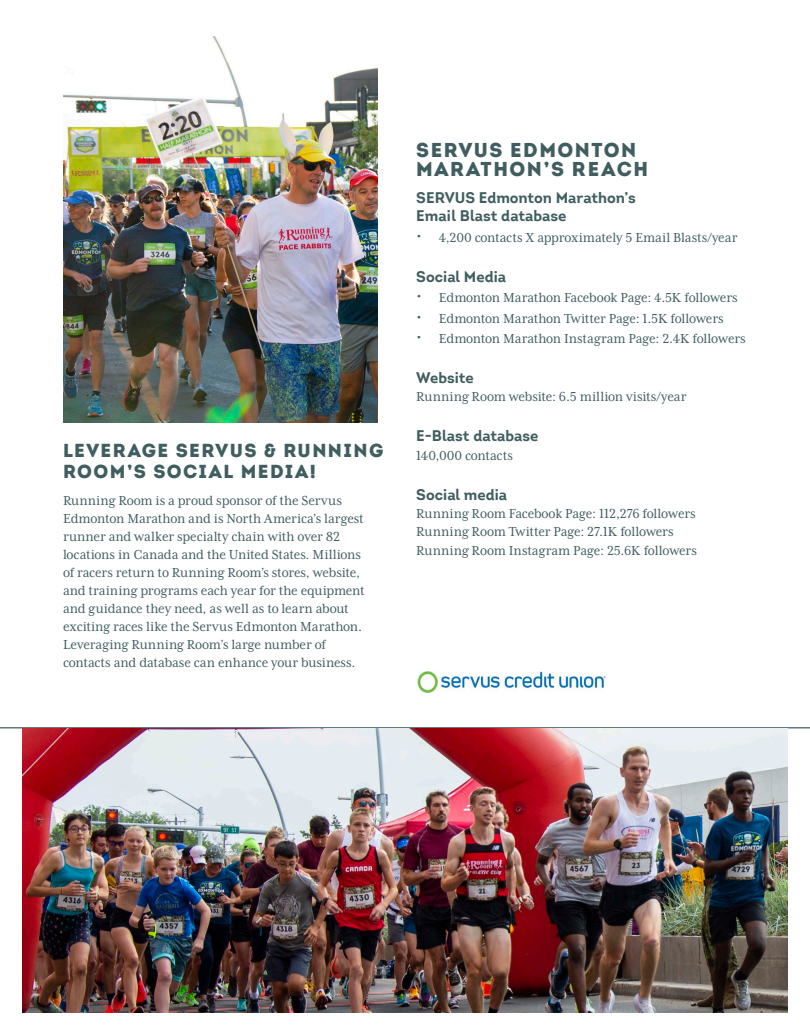
<style>
.page{position:relative;width:810px;height:1035px;background:#fff}
.page>*{position:absolute;margin:0;border:0;box-sizing:border-box;transform-origin:0 0}
.Bulleted_Lists{font:900 20px/18.8px "Intro";letter-spacing:.075em;color:#405d60}
.Heading{font:900 18.75px/21.2px "Intro";letter-spacing:.075em;color:#405d60}
.Bulleted_Lists-2{font:15px/18px "Mrs Eaves XL Serif Nar OT";letter-spacing:-.005em;color:#405d60}
.Sub-Heading{font:15px/18.2px "Mrs Eaves XL Serif Nar OT";letter-spacing:-.005em;color:#405d60}
.Bulleted_Lists-3{font:700 15px/18.8px "Intro";color:#405d60}
.Sub-Heading-2{font:700 15px/18.8px "Intro";color:#405d60}
.s1{font-family:"Intro";font-weight:300;font-size:16.25px}
.s2{font-family:"Intro";font-weight:700}
.s3{font-family:"Mrs Eaves XL Serif Nar OT";font-weight:400}
</style>
<div class="page">
<hr style="left:0;top:727px;width:810px;height:1px;background:#405d60">
<img style="left:22px;top:728px;width:766px;height:284px">
<img style="left:63px;top:36px;width:315px;height:387px">
<img style="left:417px;top:672px;width:189px;height:20px">
<p class="Heading" style="left:63px;top:439px;width:322px">LEVERAGE SERVUS &amp; RUNNING<br>ROOM’S SOCIAL MEDIA!</p>
<p class="Bulleted_Lists-2" style="left:63px;top:492px;width:303px">Running Room is a proud sponsor of the Servus Edmonton Marathon and is North America’s largest runner and walker specialty chain with over 82 locations in Canada and the United States. Millions of racers return to Running Room’s stores, website, and training programs each year for the equipment and guidance they need, as well as to learn about exciting races like the Servus Edmonton Marathon.<br>Leveraging Running Room’s large number of contacts and database can enhance your business.</p>
<p class="Bulleted_Lists" style="left:416px;top:140px;width:233px">SERVUS EDMONTON<br>MARATHON’S REACH</p>
<p class="Bulleted_Lists-3" style="left:416px;top:188px;width:221px">SERVUS Edmonton Marathon’s<br>Email Blast database</p>
<p class="Bulleted_Lists-2" style="left:416px;top:228px;width:323px"><span class="s1">•</span> 4,200 contacts X approximately 5 Email Blasts/year</p>
<p class="Bulleted_Lists-3" style="left:416px;top:267px;width:91px">Social Media</p>
<p class="Bulleted_Lists-2" style="left:416px;top:289px;width:323px"><span class="s1">•</span> Edmonton Marathon Facebook Page: 4.5K followers</p>
<p class="Bulleted_Lists-2" style="left:416px;top:309px;width:309px"><span class="s1">•</span> Edmonton Marathon Twitter Page: 1.5K followers</p>
<p class="Bulleted_Lists-2" style="left:416px;top:330px;width:331px"><span class="s1">•</span> Edmonton Marathon Instagram Page: 2.4K followers</p>
<p class="Bulleted_Lists-2" style="left:416px;top:369px;width:272px;line-height:18.8px"><span class="s2">Website<br></span>Running Room website: 6.5 million visits/year</p>
<p class="Sub-Heading-2" style="left:416px;top:427px;width:124px">E-Blast database<br><span class="s3">140,000 contacts</span></p>
<p class="Sub-Heading" style="left:416px;top:487px;width:282px"><span class="s2">Social media<br></span>Running Room Facebook Page: 112,276 followers Running Room Twitter Page: 27.1K followers Running Room Instagram Page: 25.6K followers</p>
</div>
